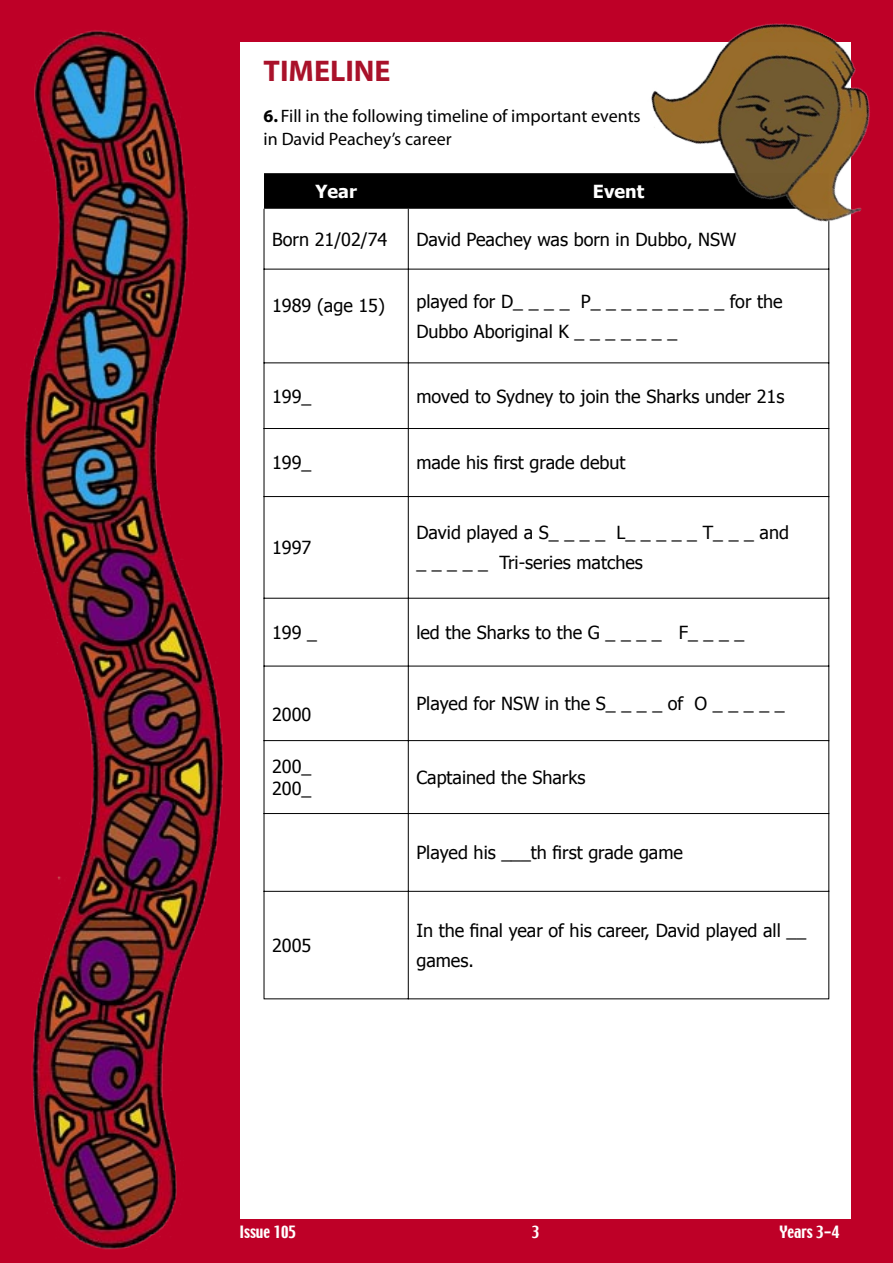
<style>
.page{position:relative;width:893px;height:1263px;background:#be0027}
.page>*{position:absolute;margin:0;border:0;box-sizing:border-box;transform-origin:0 0}
.t1{font:700 30px "Myriad";color:#a9122a}
.t2{font:18px/30px "Tahoma";color:#000}
.t3{font:18px/22.5px "Myriad";color:#000}
.t4{font:700 18px "Tahoma";color:#fff}
.t5{font:15px "Techno";color:#fff}
.s1{font-weight:700}
</style>
<div class="page">
<div style="left:240px;top:43px;width:610px;height:1176px;background:#fff"></div>
<img style="left:24px;top:30px;width:200px;height:1220px">
<div style="left:264px;top:173px;width:374px;height:36px;background:#000"></div>
<hr style="left:264px;top:209px;width:1px;height:60px;background:#000">
<hr style="left:408px;top:209px;width:1px;height:60px;background:#000">
<hr style="left:264px;top:269px;width:145px;height:1px;background:#000">
<hr style="left:264px;top:269px;width:1px;height:93px;background:#000">
<hr style="left:409px;top:269px;width:420px;height:1px;background:#000">
<hr style="left:408px;top:269px;width:1px;height:93px;background:#000">
<hr style="left:828px;top:269px;width:1px;height:93px;background:#000">
<hr style="left:264px;top:362px;width:145px;height:1px;background:#000">
<hr style="left:264px;top:363px;width:1px;height:65px;background:#000">
<hr style="left:409px;top:362px;width:420px;height:1px;background:#000">
<hr style="left:408px;top:363px;width:1px;height:65px;background:#000">
<hr style="left:828px;top:363px;width:1px;height:65px;background:#000">
<hr style="left:264px;top:428px;width:145px;height:1px;background:#000">
<hr style="left:264px;top:429px;width:1px;height:67px;background:#000">
<hr style="left:409px;top:428px;width:420px;height:1px;background:#000">
<hr style="left:408px;top:429px;width:1px;height:67px;background:#000">
<hr style="left:828px;top:429px;width:1px;height:67px;background:#000">
<hr style="left:264px;top:496px;width:145px;height:1px;background:#000">
<hr style="left:264px;top:497px;width:1px;height:101px;background:#000">
<hr style="left:409px;top:496px;width:420px;height:1px;background:#000">
<hr style="left:408px;top:497px;width:1px;height:101px;background:#000">
<hr style="left:828px;top:497px;width:1px;height:101px;background:#000">
<hr style="left:264px;top:598px;width:145px;height:1px;background:#000">
<hr style="left:264px;top:599px;width:1px;height:67px;background:#000">
<hr style="left:409px;top:598px;width:420px;height:1px;background:#000">
<hr style="left:408px;top:599px;width:1px;height:67px;background:#000">
<hr style="left:828px;top:599px;width:1px;height:67px;background:#000">
<hr style="left:264px;top:666px;width:145px;height:1px;background:#000">
<hr style="left:264px;top:666px;width:1px;height:74px;background:#000">
<hr style="left:409px;top:666px;width:420px;height:1px;background:#000">
<hr style="left:408px;top:666px;width:1px;height:74px;background:#000">
<hr style="left:828px;top:666px;width:1px;height:74px;background:#000">
<hr style="left:264px;top:740px;width:145px;height:1px;background:#000">
<hr style="left:264px;top:741px;width:1px;height:72px;background:#000">
<hr style="left:409px;top:740px;width:420px;height:1px;background:#000">
<hr style="left:408px;top:741px;width:1px;height:72px;background:#000">
<hr style="left:828px;top:741px;width:1px;height:72px;background:#000">
<hr style="left:264px;top:813px;width:145px;height:1px;background:#000">
<hr style="left:264px;top:814px;width:1px;height:77px;background:#000">
<hr style="left:409px;top:813px;width:420px;height:1px;background:#000">
<hr style="left:408px;top:814px;width:1px;height:77px;background:#000">
<hr style="left:828px;top:814px;width:1px;height:77px;background:#000">
<hr style="left:264px;top:891px;width:145px;height:1px;background:#000">
<hr style="left:264px;top:892px;width:1px;height:106px;background:#000">
<hr style="left:409px;top:891px;width:420px;height:1px;background:#000">
<hr style="left:408px;top:892px;width:1px;height:107px;background:#000">
<hr style="left:828px;top:892px;width:1px;height:106px;background:#000">
<hr style="left:264px;top:998px;width:144px;height:1px;background:#000">
<hr style="left:409px;top:998px;width:420px;height:1px;background:#000">
<img style="left:638px;top:23px;width:232px;height:248px">
<p class="t1" style="left:264px;top:55px;width:128px">TIMELINE</p>
<p class="t3" style="left:264px;top:106px;width:379px"><span class="s1">6.</span> Fill in the following timeline of important events in David Peachey’s career</p>
<p class="t4" style="left:315px;top:180px;width:43px">Year</p>
<p class="t4" style="left:593px;top:180px;width:53px">Event</p>
<p class="t2" style="left:272px;top:223px;width:117px">Born 21/02/74</p>
<p class="t2" style="left:416px;top:223px;width:322px">David Peachey was born in Dubbo, NSW</p>
<p class="t2" style="left:272px;top:290px;width:114px">1989 (age 15)</p>
<p class="t2" style="left:416px;top:286px;width:368px">played for D_ _ _ _ P_ _ _ _ _ _ _ _ _ for the<br>Dubbo Aboriginal K _ _ _ _ _ _ _</p>
<p class="t2" style="left:272px;top:380px;width:41px">199_</p>
<p class="t2" style="left:416px;top:380px;width:369px">moved to Sydney to join the Sharks under 21s</p>
<p class="t2" style="left:272px;top:447px;width:41px">199_</p>
<p class="t2" style="left:416px;top:447px;width:211px">made his first grade debut</p>
<p class="t2" style="left:272px;top:532px;width:41px">1997</p>
<p class="t2" style="left:416px;top:517px;width:374px">David played a S_ _ _ _ L_ _ _ _ _ T_ _ _ and _ _ _ _ _ Tri-series matches</p>
<p class="t2" style="left:272px;top:617px;width:46px">199 _</p>
<p class="t2" style="left:416px;top:617px;width:329px">led the Sharks to the G _ _ _ _ F_ _ _ _</p>
<p class="t2" style="left:272px;top:699px;width:41px">2000</p>
<p class="t2" style="left:272px;top:751px;width:41px">200_</p>
<p class="t2" style="left:272px;top:773px;width:41px">200_</p>
<p class="t2" style="left:272px;top:930px;width:41px">2005</p>
<p class="t2" style="left:416px;top:688px;width:370px">Played for NSW in the S_ _ _ _ of O _ _ _ _ _</p>
<p class="t2" style="left:416px;top:762px;width:171px">Captained the Sharks</p>
<p class="t2" style="left:416px;top:837px;width:268px">Played his ___th first grade game</p>
<p class="t2" style="left:416px;top:915px;width:391px">In the final year of his career, David played all __ games.</p>
<p class="t5" style="left:239px;top:1221px;width:58px">Issue 105</p>
<p class="t5" style="left:532px;top:1221px;width:9px">3</p>
<p class="t5" style="left:779px;top:1221px;width:62px">Years 3-4</p>
</div>
